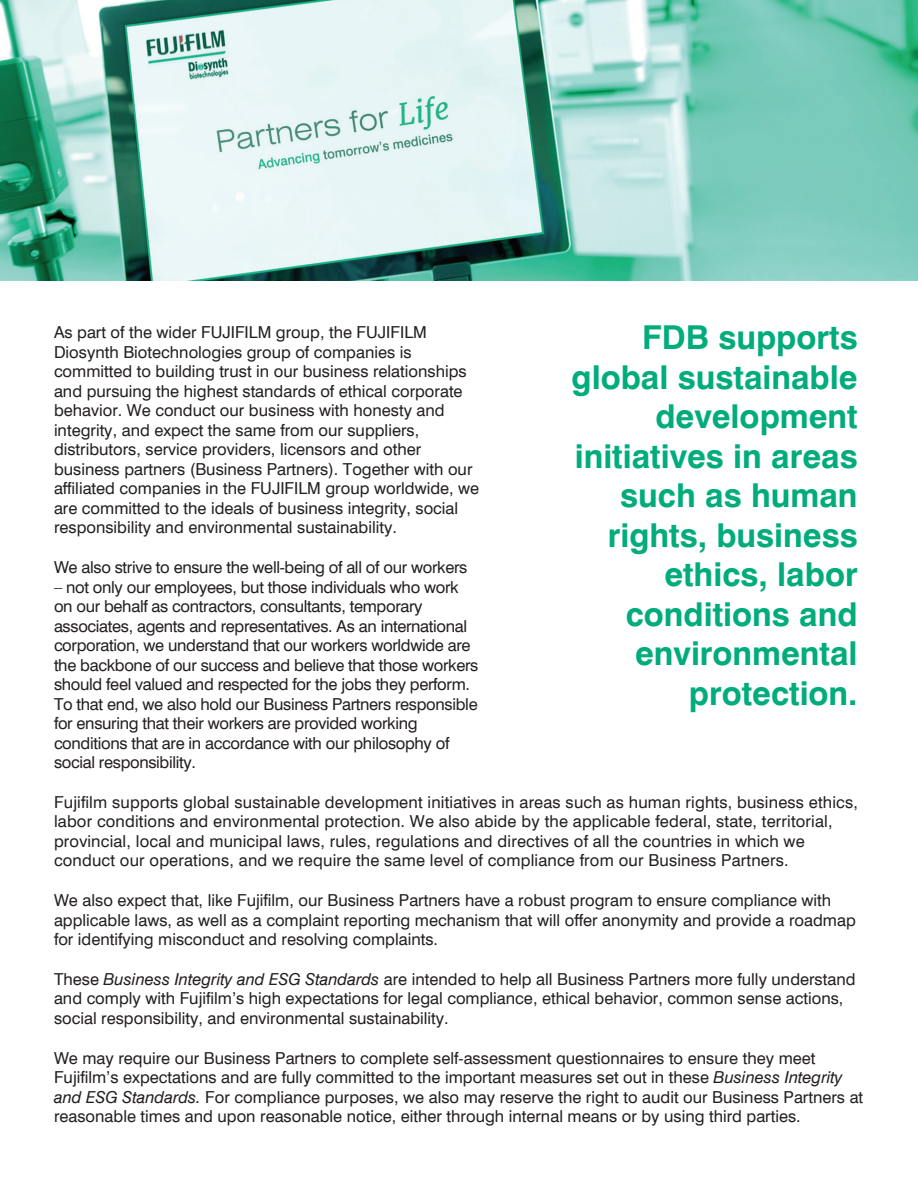
<style>
.page{position:relative;width:918px;height:1188px;background:#fff}
.page>*{position:absolute;margin:0;border:0;box-sizing:border-box;transform-origin:0 0}
.t1{font:700 33px/39.6px "Swiss 721 BT";color:#00ac7c;text-align:right}
.t2{font:16.5px/19.5px "Swiss 721 BT";color:#231f20}
.t3{font:16.5px/19.5px "Swiss 721 BT";letter-spacing:-.02em;color:#231f20}
.s1{font-style:italic}
</style>
<div class="page">
<img style="left:0;top:0;width:918px;height:281px">
<h1 class="t1" style="left:572px;top:317px;width:288px">FDB supports global sustainable development initiatives in areas such as human rights, business ethics, labor conditions and environmental protection.</h1>
<p class="t2" style="left:54px;top:323px;width:427px">As part of the wider FUJIFILM group, the FUJIFILM Diosynth Biotechnologies group of companies is committed to building trust in our business relationships and pursuing the highest standards of ethical corporate behavior. We conduct our business with honesty and integrity, and expect the same from our suppliers, distributors, service providers, licensors and other business partners (Business Partners). Together with our affiliated companies in the FUJIFILM group worldwide, we are committed to the ideals of business integrity, social responsibility and environmental sustainability.</p>
<p class="t3" style="left:54px;top:557px;width:415px">We also strive to ensure the well-being of all of our workers</p>
<p class="t3" style="left:54px;top:577px;width:426px">– not only our employees, but those individuals who work on our behalf as contractors, consultants, temporary associates, agents and representatives. As an international corporation, we understand that our workers worldwide are the backbone of our success and believe that those workers should feel valued and respected for the jobs they perform.<br>To that end, we also hold our Business Partners responsible for ensuring that their workers are provided working conditions that are in accordance with our philosophy of social responsibility.</p>
<p class="t2" style="left:54px;top:792px;width:806px">Fujifilm supports global sustainable development initiatives in areas such as human rights, business ethics, labor conditions and environmental protection. We also abide by the applicable federal, state, territorial, provincial, local and municipal laws, rules, regulations and directives of all the countries in which we conduct our operations, and we require the same level of compliance from our Business Partners.</p>
<p class="t2" style="left:54px;top:890px;width:803px">We also expect that, like Fujifilm, our Business Partners have a robust program to ensure compliance with applicable laws, as well as a complaint reporting mechanism that will offer anonymity and provide a roadmap for identifying misconduct and resolving complaints.</p>
<p class="t2" style="left:54px;top:969px;width:803px">These <span class="s1">Business Integrity and ESG Standards</span> are intended to help all Business Partners more fully understand and comply with Fujifilm’s high expectations for legal compliance, ethical behavior, common sense actions, social responsibility, and environmental sustainability.</p>
<p class="t2" style="left:54px;top:1048px;width:811px">We may require our Business Partners to complete self-assessment questionnaires to ensure they meet Fujifilm’s expectations and are fully committed to the important measures set out in these <span class="s1">Business Integrity and ESG Standards.</span> For compliance purposes, we also may reserve the right to audit our Business Partners at reasonable times and upon reasonable notice, either through internal means or by using third parties.</p>
</div>
